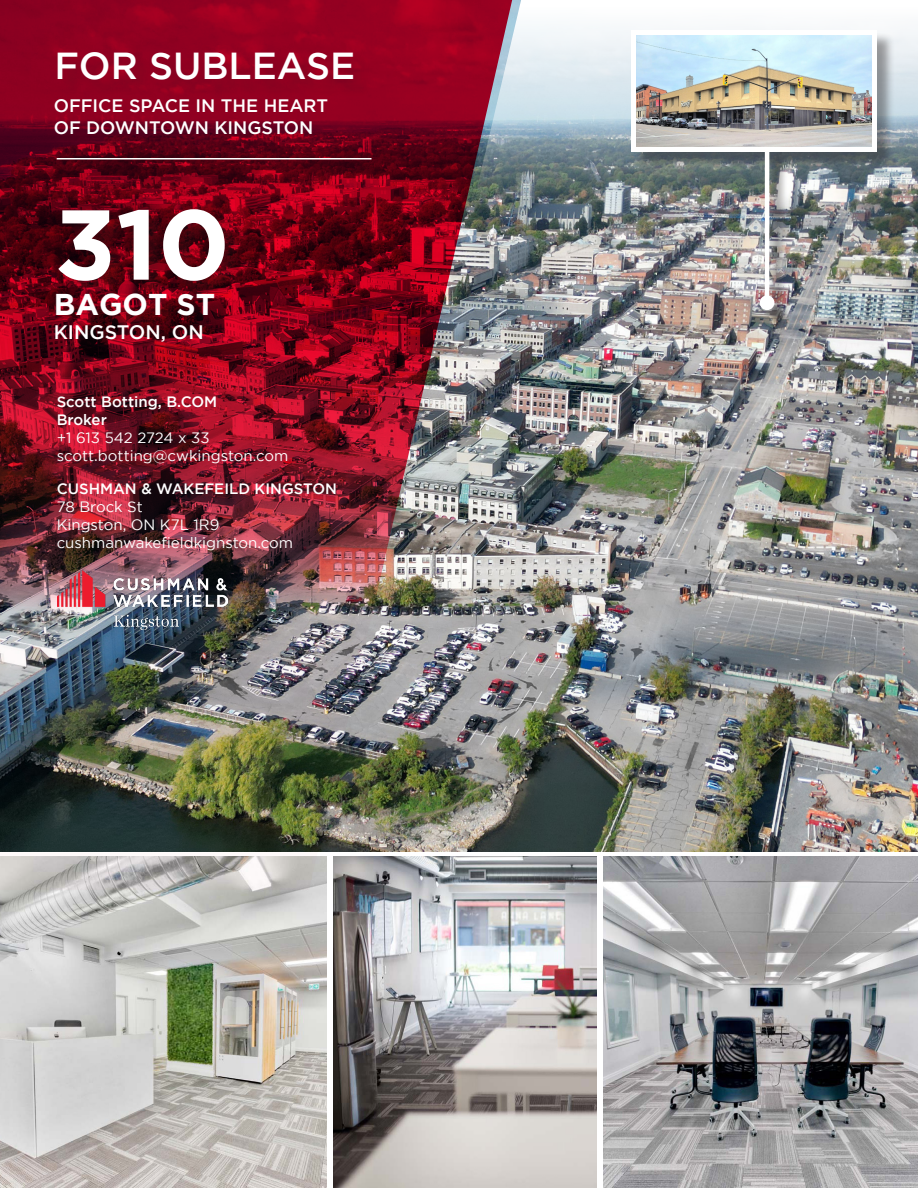
<style>
.page{position:relative;width:918px;height:1188px;background:#fff}
.page>*{position:absolute;margin:0;border:0;box-sizing:border-box;transform-origin:0 0}
.t1{font:700 99px "Gotham";color:#fff}
.t2{font:500 37.5px "Gotham";color:#fff}
.t3{font:700 30px "Gotham";color:#fff}
.t4{font:500 19.5px "Gotham";color:#fff}
.t5{font:500 18px "Gotham";color:#fff}
.t6{font:15px/18px "Gotham";color:#fff}
.t7{font:500 15px "Gotham";color:#fff}
.s1{font-weight:500}
</style>
<div class="page">
<img style="left:512px;top:205px;width:406px;height:646px">
<svg style="left:512px;top:0;width:406px;height:205px"></svg>
<img style="left:0;top:890px;width:326px;height:298px">
<img style="left:603px;top:856px;width:315px;height:332px">
<img style="left:333px;top:856px;width:263px;height:332px">
<img style="left:0;top:0;width:512px;height:890px">
<img style="left:58px;top:571px;width:170px;height:58px">
<div style="left:62px;top:212px;width:182px;height:87px;background:#231f20;opacity:.16"></div>
<div style="left:58px;top:296px;width:175px;height:63px;background:#231f20;opacity:.16"></div>
<div style="left:60px;top:54px;width:312px;height:44px;background:#8f0020"></div>
<hr style="left:57px;top:158px;width:315px;height:1px;background:#fff">
<div style="left:633px;top:33px;width:262px;height:137px;background:#231f20;opacity:.43"></div>
<div style="left:631px;top:30px;width:245px;height:121px;background:#fff"></div>
<img style="left:168px;top:964px;width:44px;height:99px">
<img style="left:638px;top:38px;width:231px;height:106px">
<div style="left:634px;top:34px;width:239px;height:114px;border:3px solid #fff"></div>
<div style="left:763px;top:151px;width:30px;height:177px;background:#231f20;opacity:.66"></div>
<hr style="left:765px;top:148px;width:4px;height:155px;background:#fff">
<div style="left:760px;top:295px;width:14px;height:15px;background:#fff;border-radius:50%"></div>
<p class="t2" style="left:55px;top:44px;width:302px">FOR SUBLEASE</p>
<p class="t5" style="left:54px;top:96px;width:276px">OFFICE SPACE IN THE HEART</p>
<p class="t5" style="left:54px;top:118px;width:261px">OF DOWNTOWN KINGSTON</p>
<p class="t1" style="left:55px;top:187px;width:177px">310</p>
<p class="t3" style="left:54px;top:287px;width:163px">BAGOT ST</p>
<p class="t4" style="left:54px;top:321px;width:152px">KINGSTON, ON</p>
<p class="t7" style="left:57px;top:394px;width:162px">Scott Botting, B.COM</p>
<p class="t6" style="left:57px;top:411px;width:233px"><span class="s1">Broker<br></span>+1 613 542 2724 x 33 scott.botting@cwkingston.com</p>
<p class="t7" style="left:57px;top:480px;width:282px">CUSHMAN &amp; WAKEFEILD KINGSTON</p>
<p class="t6" style="left:57px;top:497px;width:88px">78 Brock St</p>
<p class="t6" style="left:57px;top:515px;width:164px">Kingston, ON K7L 1R9</p>
<p class="t6" style="left:57px;top:533px;width:238px">cushmanwakefieldkignston.com</p>
</div>
